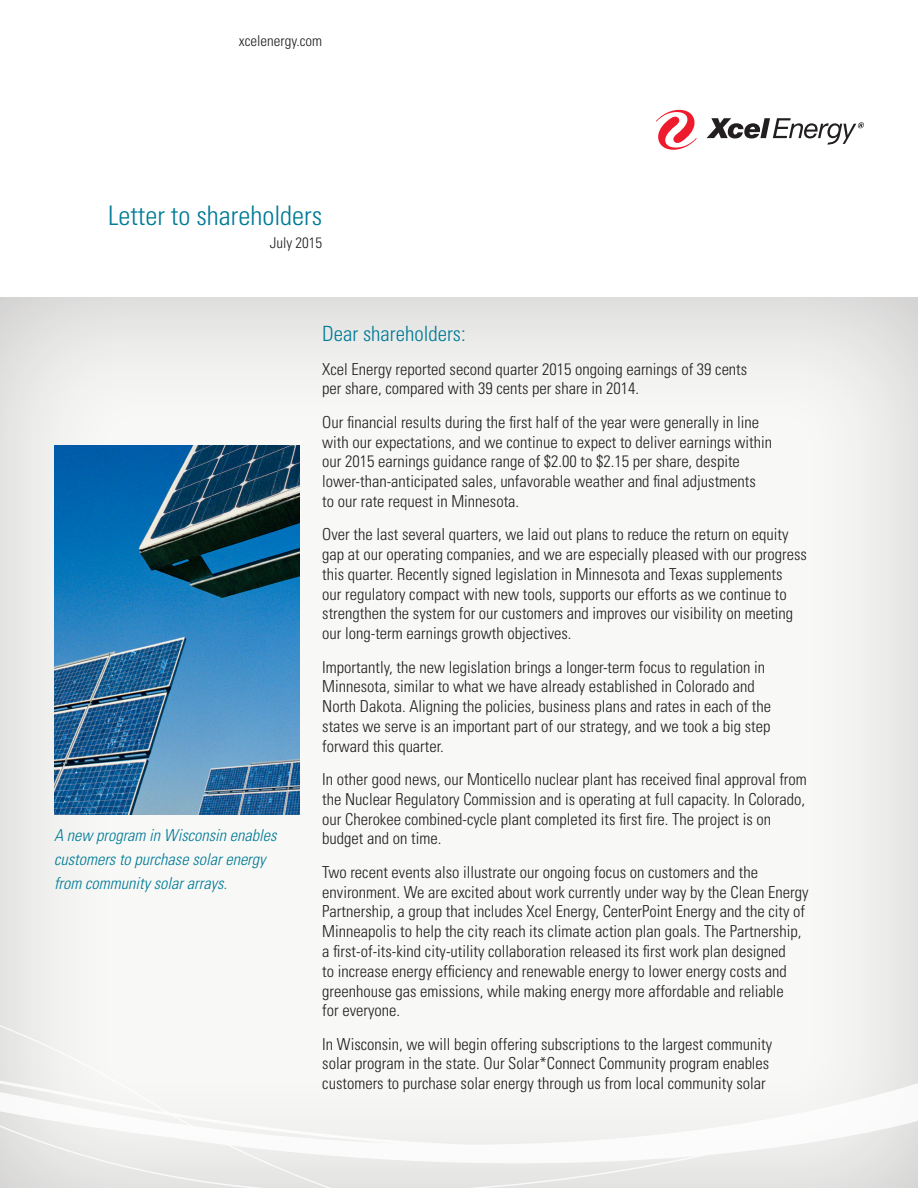
<style>
.page{position:relative;width:918px;height:1188px;background:#fff}
.page>*{position:absolute;margin:0;border:0;box-sizing:border-box;transform-origin:0 0}
.t1{font:300 condensed 27px "Univers LT Std";color:#007b96}
.Sub_Pathways{font:300 condensed 21px "Univers LT Std";color:#007b96}
.Body_Pathways{font:300 condensed 16.5px/19.8px "Univers LT Std";color:#231f20}
.Callout_Pathways{font:italic 300 condensed 16.5px/24px "Univers LT Std";color:#007b96}
.t2{font:300 condensed 15px "Univers LT Std";color:#231f20}
</style>
<div class="page">
<div style="left:0;top:296px;width:918px;height:892px;background:#231f20;opacity:.25"></div>
<svg style="left:656px;top:110px;width:41px;height:40px"></svg>
<svg style="left:707px;top:118px;width:157px;height:27px"></svg>
<svg style="left:0;top:963px;width:918px;height:225px;fill:#f7f7f6"></svg>
<img style="left:54px;top:446px;width:245px;height:368px">
<p class="t2" style="left:239px;top:31px;width:85px">xcelenergy.com</p>
<p class="t1" style="left:108px;top:199px;width:216px">Letter to shareholders</p>
<p class="t2" style="left:270px;top:234px;width:54px">July 2015</p>
<p class="Callout_Pathways" style="left:54px;top:824px;width:224px">A new program in Wisconsin enables customers to purchase solar energy from community solar arrays.</p>
<p class="Sub_Pathways" style="left:322px;top:321px;width:145px">Dear shareholders:</p>
<p class="Body_Pathways" style="left:322px;top:359px;width:427px">Xcel Energy reported second quarter 2015 ongoing earnings of 39 cents per share, compared with 39 cents per share in 2014.</p>
<p class="Body_Pathways" style="left:322px;top:412px;width:451px">Our financial results during the first half of the year were generally in line with our expectations, and we continue to expect to deliver earnings within our 2015 earnings guidance range of $2.00 to $2.15 per share, despite lower-than-anticipated sales, unfavorable weather and final adjustments<br>to our rate request in Minnesota.</p>
<p class="Body_Pathways" style="left:322px;top:525px;width:486px">Over the last several quarters, we laid out plans to reduce the return on equity gap at our operating companies, and we are especially pleased with our progress this quarter. Recently signed legislation in Minnesota and Texas supplements<br>our regulatory compact with new tools, supports our efforts as we continue to strengthen the system for our customers and improves our visibility on meeting our long-term earnings growth objectives.</p>
<p class="Body_Pathways" style="left:322px;top:657px;width:450px">Importantly, the new legislation brings a longer-term focus to regulation in Minnesota, similar to what we have already established in Colorado and North Dakota. Aligning the policies, business plans and rates in each of the states we serve is an important part of our strategy, and we took a big step forward this quarter.</p>
<p class="Body_Pathways" style="left:322px;top:769px;width:486px">In other good news, our Monticello nuclear plant has received final approval from the Nuclear Regulatory Commission and is operating at full capacity. In Colorado, our Cherokee combined-cycle plant completed its first fire. The project is on budget and on time.</p>
<p class="Body_Pathways" style="left:322px;top:862px;width:488px">Two recent events also illustrate our ongoing focus on customers and the environment. We are excited about work currently under way by the Clean Energy Partnership, a group that includes Xcel Energy, CenterPoint Energy and the city of Minneapolis to help the city reach its climate action plan goals. The Partnership, a first-of-its-kind city-utility collaboration released its first work plan designed<br>to increase energy efficiency and renewable energy to lower energy costs and greenhouse gas emissions, while making energy more affordable and reliable<br>for everyone.</p>
<p class="Body_Pathways" style="left:322px;top:1034px;width:451px">In Wisconsin, we will begin offering subscriptions to the largest community solar program in the state. Our Solar*Connect Community program enables customers to purchase solar energy through us from local community solar</p>
</div>
